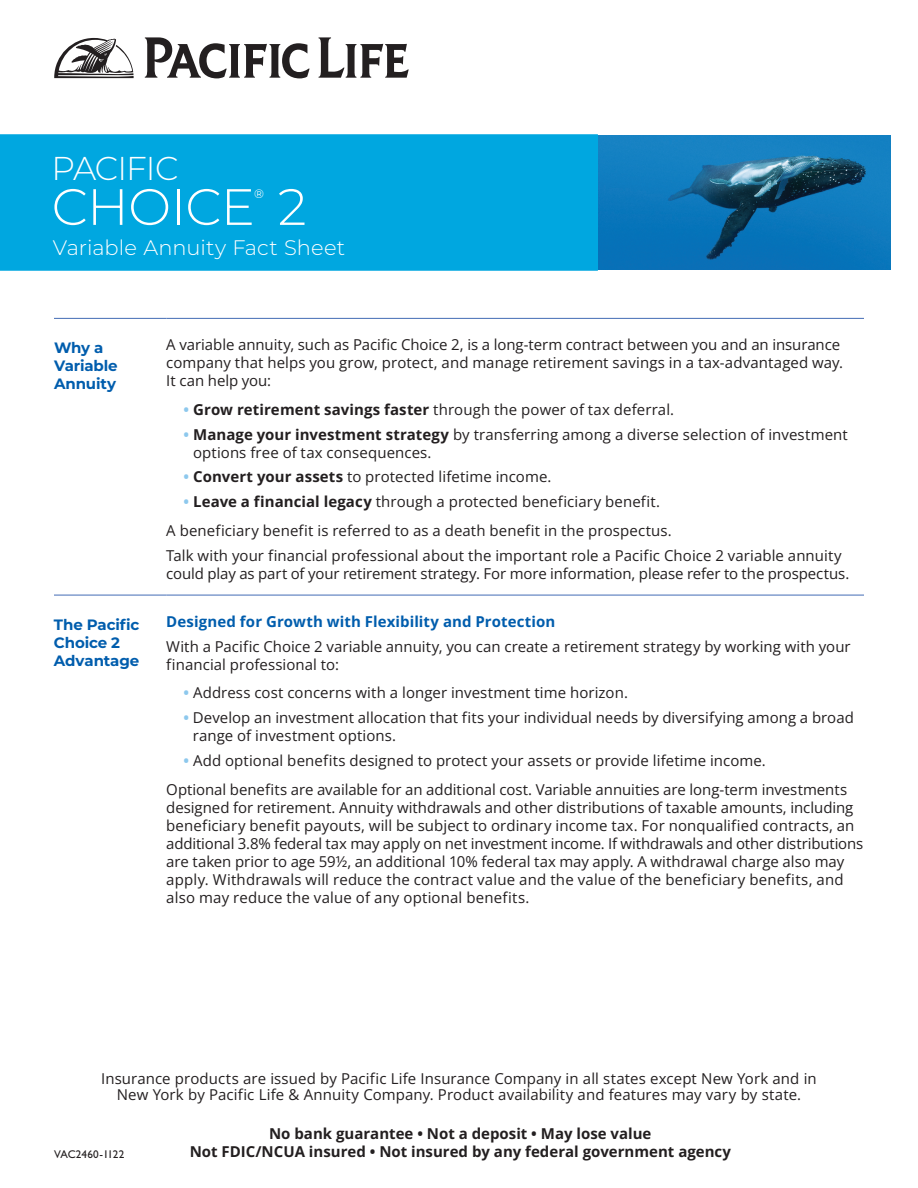
<style>
.page{position:relative;width:918px;height:1188px;background:#fff}
.page>*{position:absolute;margin:0;border:0;box-sizing:border-box;transform-origin:0 0}
.t1{font:300 51px "Montserrat";letter-spacing:-.005em;color:#fff}
.t2{font:300 33px "Montserrat";letter-spacing:-.035em;color:#fff}
.t3{font:300 21px "Montserrat";color:#fff}
.t4{font:15px/18px "Open Sans";letter-spacing:.005em;color:#231f20}
.t5{font:700 15px/18px "Open Sans";color:#231f20;text-align:center}
.t6{font:700 15px/18px "Montserrat";letter-spacing:-.01em;color:#015dad}
.t7{font:700 15px "Open Sans";letter-spacing:.005em;color:#015dad}
.t8{font:12.3px "Montserrat";color:#fff}
.t9{font:11.25px "Gill Sans Std";letter-spacing:-.01em;color:#231f20}
.s1{font-weight:700;color:#8dc8ed}
.s2{font-weight:700}
</style>
<div class="page">
<svg style="left:145px;top:37px;width:165px;height:41px"></svg>
<svg style="left:319px;top:37px;width:90px;height:41px"></svg>
<svg style="left:54px;top:38px;width:80px;height:40px"></svg>
<img style="left:598px;top:135px;width:293px;height:135px">
<div style="left:0;top:135px;width:597px;height:135px;background:#00a7e0"></div>
<div style="left:0;top:134px;width:598px;height:137px;border:2px solid #00a7e0"></div>
<hr style="left:54px;top:318px;width:112px;height:1px;background:#436cb5">
<hr style="left:166px;top:318px;width:698px;height:1px;background:#436cb5">
<hr style="left:54px;top:595px;width:112px;height:1px;background:#436cb5">
<hr style="left:166px;top:595px;width:698px;height:1px;background:#436cb5">
<h2 class="t2" style="left:52px;top:146px;width:129px">PACIFIC</h2>
<h1 class="t1" style="left:52px;top:173px;width:205px">CHOICE</h1>
<p class="t8" style="left:254px;top:186px;width:11px">®</p>
<h1 class="t1" style="left:278px;top:173px;width:30px">2</h1>
<h3 class="t3" style="left:53px;top:233px;width:294px">Variable Annuity Fact Sheet</h3>
<p class="t6" style="left:54px;top:338px;width:65px">Why a<br>Variable<br>Annuity</p>
<p class="t4" style="left:166px;top:335px;width:678px">A variable annuity, such as Pacific Choice 2, is a long-term contract between you and an insurance company that helps you grow, protect, and manage retirement savings in a tax-advantaged way.<br>It can help you:</p>
<p class="t4" style="left:184px;top:400px;width:492px"><span class="s1">•</span> <span class="s2">Grow retirement savings faster</span> through the power of tax deferral.</p>
<p class="t4" style="left:193px;top:425px;width:656px;text-indent:-10px"><span class="s1">•</span> <span class="s2">Manage your investment strategy</span> by transferring among a diverse selection of investment options free of tax consequences.</p>
<p class="t4" style="left:184px;top:468px;width:369px"><span class="s1">•</span> <span class="s2">Convert your assets</span> to protected lifetime income.</p>
<p class="t4" style="left:166px;top:487px;width:507px;line-height:28.8px;text-align:center"><span class="s1">•</span> <span class="s2">Leave a financial legacy</span> through a protected beneficiary benefit.<br>A beneficiary benefit is referred to as a death benefit in the prospectus.</p>
<p class="t4" style="left:166px;top:546px;width:684px">Talk with your financial professional about the important role a Pacific Choice 2 variable annuity could play as part of your retirement strategy. For more information, please refer to the prospectus.</p>
<p class="t6" style="left:54px;top:615px;width:87px">The Pacific<br>Choice 2<br>Advantage</p>
<p class="t7" style="left:166px;top:611px;width:390px">Designed for Growth with Flexibility and Protection</p>
<p class="t4" style="left:166px;top:637px;width:686px">With a Pacific Choice 2 variable annuity, you can create a retirement strategy by working with your financial professional to:</p>
<p class="t4" style="left:184px;top:684px;width:446px"><span class="s1">•</span> Address cost concerns with a longer investment time horizon.</p>
<p class="t4" style="left:193px;top:708px;width:663px;text-indent:-9px"><span class="s1">•</span> Develop an investment allocation that fits your individual needs by diversifying among a broad range of investment options.</p>
<p class="t4" style="left:166px;top:746px;width:682px;line-height:28.8px;text-indent:17px"><span class="s1">•</span> Add optional benefits designed to protect your assets or provide lifetime income.<br>Optional benefits are available for an additional cost. Variable annuities are long-term investments</p>
<p class="t4" style="left:166px;top:798px;width:698px">designed for retirement. Annuity withdrawals and other distributions of taxable amounts, including beneficiary benefit payouts, will be subject to ordinary income tax. For nonqualified contracts, an additional 3.8% federal tax may apply on net investment income. If withdrawals and other distributions are taken prior to age 59½, an additional 10% federal tax may apply. A withdrawal charge also may apply. Withdrawals will reduce the contract value and the value of the beneficiary benefits, and also may reduce the value of any optional benefits.</p>
<p class="t4" style="left:101px;top:1070px;width:717px;line-height:16.5px;text-align:center">Insurance products are issued by Pacific Life Insurance Company in all states except New York and in<br>New York by Pacific Life &amp; Annuity Company. Product availability and features may vary by state.</p>
<p class="t9" style="left:54px;top:1148px;width:72px">VAC2460-1122</p>
<p class="t5" style="left:190px;top:1125px;width:543px">No bank guarantee • Not a deposit • May lose value<br>Not FDIC/NCUA insured • Not insured by any federal government agency</p>
</div>
